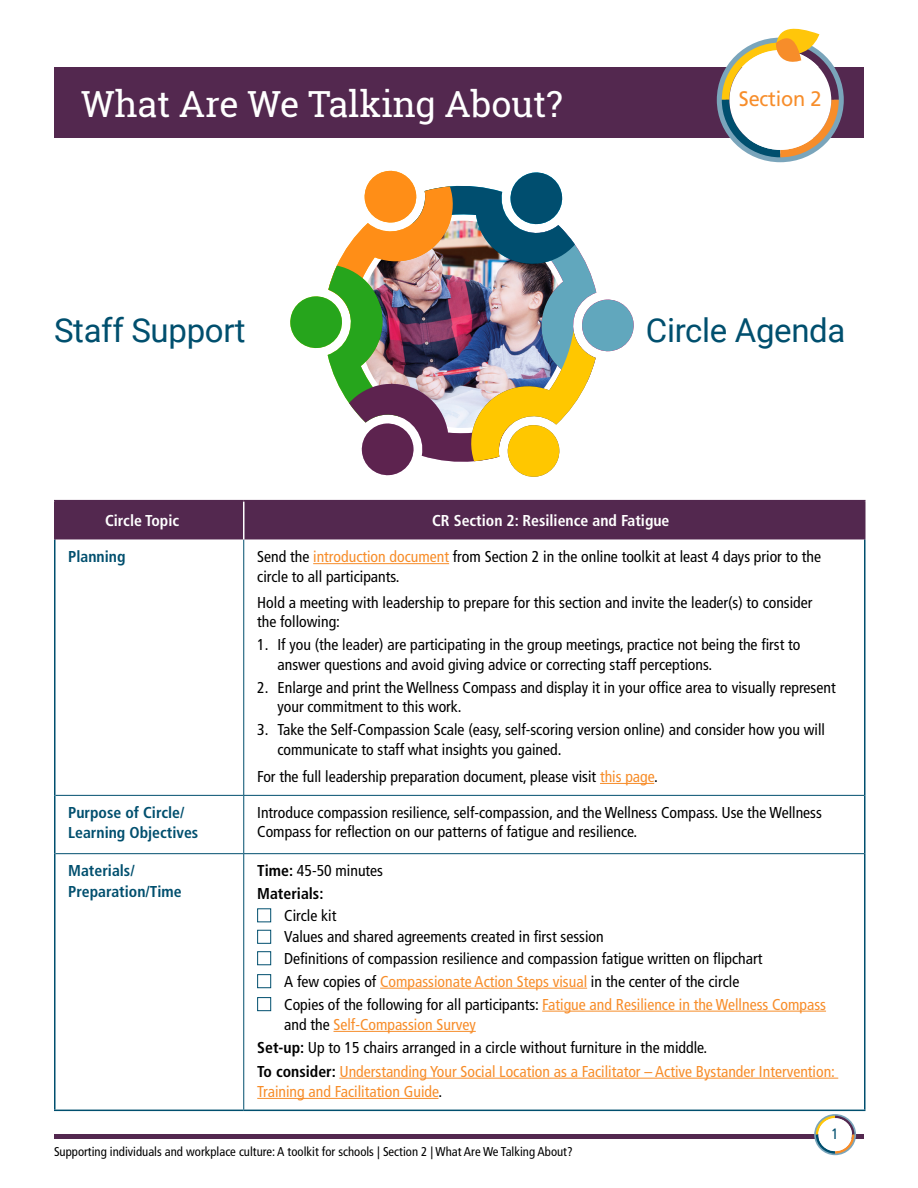
<style>
.page{position:relative;width:918px;height:1188px;background:#fff}
.page>*{position:absolute;margin:0;border:0;box-sizing:border-box;transform-origin:0 0}
.t1{font:36px "Roboto Slab";letter-spacing:-.005em;color:#fff}
.t2{font:33px "Roboto";letter-spacing:-.01em;color:#004f6e}
.t3{font:21px "Frutiger LT Std";letter-spacing:-.01em;color:#f78d2a;scale:.95 1}
.t4{font:condensed 15.75px/19.5px "Frutiger LT Std";color:#000}
.t5{font:condensed 15.75px/23.4px "Frutiger LT Std";color:#f78d2a}
.t6{font:700 condensed 15.75px/20.2px "Frutiger LT Std";color:#004f6e}
.t7{font:700 condensed 15.75px "Frutiger LT Std";color:#fff}
.t8{font:700 condensed 15.75px/23px "Frutiger LT Std";color:#000}
.t9{font:condensed 15px "Frutiger LT Std";color:#004f6e}
.t10{font:condensed 12.75px "Frutiger LT Std";color:#000}
.s1{color:#f78d2a}
.s2{font-weight:400}
.s3{color:#000}
.s4{font-weight:700;color:#000}
</style>
<div class="page">
<hr style="left:54px;top:1134px;width:810px;height:4px;background:#53284f">
<svg style="left:814px;top:1114px;width:42px;height:41px"></svg>
<div style="left:818px;top:1118px;width:34px;height:33px;background:#fff;border-radius:50%"></div>
<div style="left:54px;top:68px;width:810px;height:70px;background:#53284f"></div>
<svg style="left:717px;top:28px;width:127px;height:134px"></svg>
<img style="left:290px;top:170px;width:344px;height:307px">
<div style="left:56px;top:501px;width:808px;height:38px;background:#53284f"></div>
<hr style="left:54px;top:539px;width:2px;height:256px;background:#004f6e">
<hr style="left:864px;top:539px;width:2px;height:256px;background:#004f6e">
<hr style="left:54px;top:795px;width:2px;height:59px;background:#004f6e">
<hr style="left:864px;top:795px;width:2px;height:59px;background:#004f6e">
<hr style="left:54px;top:854px;width:2px;height:256px;background:#004f6e">
<hr style="left:864px;top:854px;width:2px;height:256px;background:#004f6e">
<hr style="left:54px;top:1110px;width:190px;height:1px;background:#004f6e">
<hr style="left:244px;top:1110px;width:622px;height:1px;background:#004f6e">
<hr style="left:243px;top:539px;width:1px;height:256px;background:#004f6e">
<hr style="left:56px;top:795px;width:188px;height:1px;background:#004f6e">
<hr style="left:244px;top:795px;width:620px;height:1px;background:#004f6e">
<hr style="left:243px;top:796px;width:1px;height:57px;background:#004f6e">
<hr style="left:56px;top:853px;width:188px;height:1px;background:#004f6e">
<hr style="left:244px;top:853px;width:620px;height:1px;background:#004f6e">
<hr style="left:243px;top:854px;width:1px;height:256px;background:#004f6e">
<hr style="left:243px;top:501px;width:1px;height:38px;background:#fff">
<hr style="left:54px;top:501px;width:2px;height:38px;background:#53284f">
<hr style="left:54px;top:500px;width:190px;height:1px;background:#53284f">
<hr style="left:244px;top:500px;width:622px;height:1px;background:#53284f">
<hr style="left:864px;top:501px;width:2px;height:38px;background:#53284f">
<hr style="left:313px;top:563px;width:136px;height:1px;background:#f78d2a">
<hr style="left:600px;top:783px;width:54px;height:1px;background:#f78d2a">
<hr style="left:380px;top:988px;width:207px;height:1px;background:#f78d2a">
<hr style="left:542px;top:1011px;width:284px;height:1px;background:#f78d2a">
<hr style="left:334px;top:1031px;width:142px;height:1px;background:#f78d2a">
<hr style="left:339px;top:1078px;width:499px;height:1px;background:#f78d2a">
<hr style="left:257px;top:1098px;width:181px;height:1px;background:#f78d2a">
<div style="left:257px;top:908px;width:14px;height:14px;border:1px solid #004f6e"></div>
<div style="left:257px;top:930px;width:14px;height:14px;border:1px solid #004f6e"></div>
<div style="left:257px;top:951px;width:14px;height:14px;border:1px solid #004f6e"></div>
<div style="left:257px;top:974px;width:14px;height:14px;border:1px solid #004f6e"></div>
<div style="left:257px;top:997px;width:14px;height:14px;border:1px solid #004f6e"></div>
<h1 class="t1" style="left:81px;top:79px;width:483px">What Are We Talking About?</h1>
<h3 class="t3" style="left:739px;top:86px;width:89px">Section 2</h3>
<h2 class="t2" style="left:54px;top:307px;width:193px">Staff Support</h2>
<h2 class="t2" style="left:646px;top:307px;width:201px">Circle Agenda</h2>
<p class="t7" style="left:105px;top:511px;width:76px">Circle Topic</p>
<p class="t7" style="left:432px;top:511px;width:239px">CR Section 2: Resilience and Fatigue</p>
<p class="t6" style="left:68px;top:547px;width:59px">Planning</p>
<p class="t4" style="left:257px;top:547px;width:565px">Send the <span class="s1">introduction document</span> from Section 2 in the online toolkit at least 4 days prior to the circle to all participants.</p>
<p class="t4" style="left:257px;top:593px;width:557px">Hold a meeting with leadership to prepare for this section and invite the leader(s) to consider the following:</p>
<p class="t4" style="left:278px;top:635px;width:524px;text-indent:-20px">1. If you (the leader) are participating in the group meetings, practice not being the first to answer questions and avoid giving advice or correcting staff perceptions.</p>
<p class="t4" style="left:278px;top:678px;width:560px;text-indent:-20px">2. Enlarge and print the Wellness Compass and display it in your office area to visually represent your commitment to this work.</p>
<p class="t4" style="left:278px;top:720px;width:549px;text-indent:-20px">3. Take the Self-Compassion Scale (easy, self-scoring version online) and consider how you will communicate to staff what insights you gained.</p>
<p class="t4" style="left:257px;top:767px;width:402px">For the full leadership preparation document, please visit <span class="s1">this page</span>.</p>
<p class="t6" style="left:68px;top:802px;width:132px">Purpose of Circle/<br>Learning Objectives</p>
<p class="t4" style="left:257px;top:803px;width:566px">Introduce compassion resilience, self-compassion, and the Wellness Compass. Use the Wellness<br>Compass for reflection on our patterns of fatigue and resilience.</p>
<p class="t6" style="left:68px;top:861px;width:115px">Materials/<br>Preparation/Time</p>
<p class="t8" style="left:257px;top:859px;width:127px">Time: <span class="s2">45-50 minutes<br></span>Materials:</p>
<p class="t4" style="left:284px;top:905px;width:480px;line-height:21.5px">Circle kit<br>Values and shared agreements created in first session<br>Definitions of compassion resilience and compassion fatigue written on flipchart</p>
<p class="t4" style="left:284px;top:970px;width:543px;line-height:23px">A few copies of <span class="s1">Compassionate Action Steps visual</span> in the center of the circle<br>Copies of the following for all participants: <span class="s1">Fatigue and Resilience in the Wellness Compass</span></p>
<p class="t5" style="left:257px;top:1013px;width:579px;text-indent:27px"><span class="s3">and the</span> Self-Compassion Survey<br><span class="s4">Set-up:</span> <span class="s3">Up to 15 chairs arranged in a circle without furniture in the middle.<br></span><span class="s4">To consider:</span> Understanding Your Social Location as a Facilitator – Active Bystander Intervention:</p>
<p class="t5" style="left:257px;top:1080px;width:187px">Training and Facilitation Guide<span class="s3">.</span></p>
<p class="t10" style="left:54px;top:1144px;width:520px">Supporting individuals and workplace culture: A toolkit for schools | Section 2 | What Are We Talking About?</p>
<p class="t9" style="left:832px;top:1125px;width:9px">1</p>
</div>
